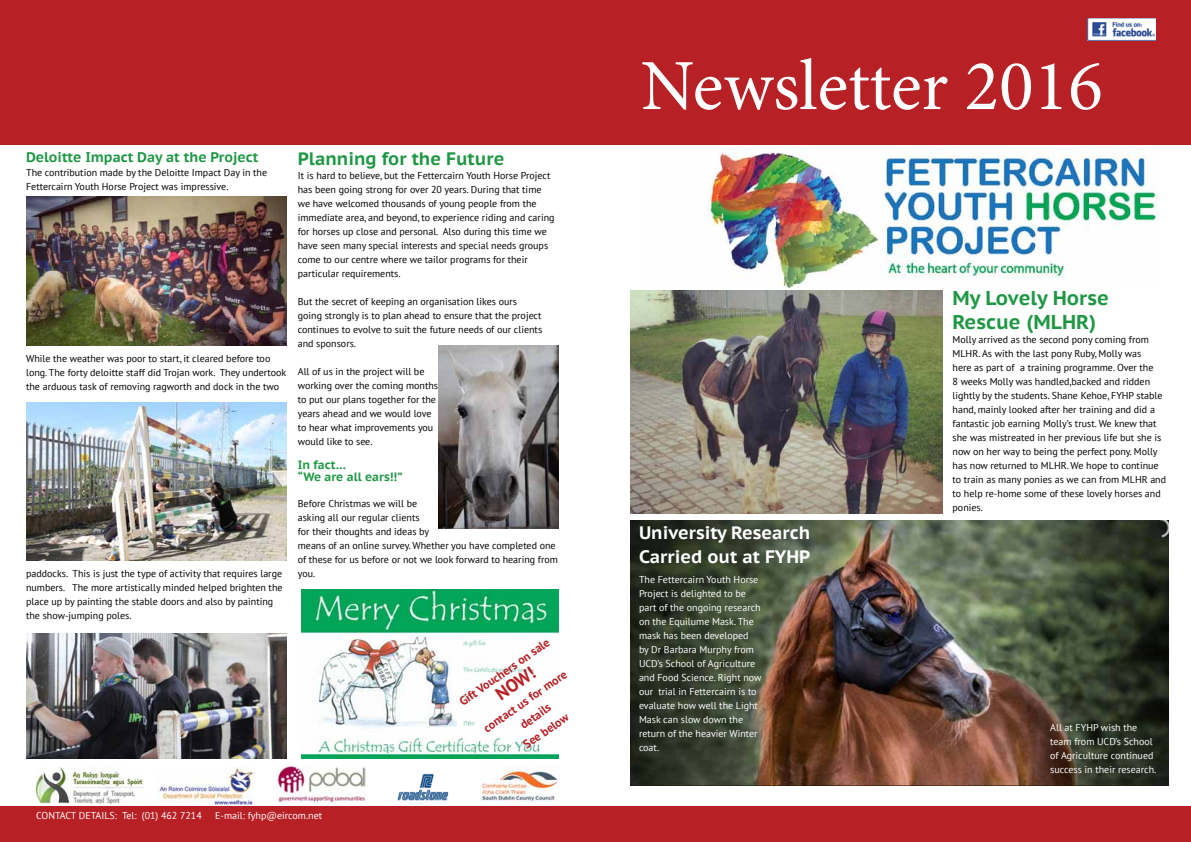
<style>
.page{position:relative;width:1191px;height:842px;background:#fff}
.page>*{position:absolute;margin:0;border:0;box-sizing:border-box;transform-origin:0 0}
.t1{font:72px "Minion Pro";color:#fff}
.t2{font:700 20px/24px "PT Sans Caption";color:#1f9744}
.t3{font:700 18px/24px "PT Sans Caption";color:#fff}
.t4{font:700 18px "PT Sans Caption";color:#1f9744}
.t5{font:700 18px "PT Sans";color:#b72025}
.t6{font:700 14px "PT Sans Caption";color:#1f9744}
.t7{font:700 12px/18px "PT Sans";color:#b72025;text-align:center}
.t8{font:700 12px/12px "PT Sans Caption";color:#1f9744}
.t9{font:10px/14px "PT Sans";color:#000}
.t10{font:10px/14px "PT Sans";color:#fff}
</style>
<div class="page">
<div style="left:0;top:0;width:1191px;height:145px;background:#b72025"></div>
<img style="left:708px;top:151px;width:449px;height:136px">
<div style="left:0;top:806px;width:1191px;height:36px;background:#b72025"></div>
<img style="left:1087px;top:18px;width:68px;height:23px">
<img style="left:36px;top:768px;width:108px;height:36px">
<img style="left:159px;top:768px;width:95px;height:36px">
<img style="left:277px;top:766px;width:88px;height:35px">
<img style="left:397px;top:773px;width:52px;height:28px">
<img style="left:481px;top:766px;width:78px;height:35px">
<img style="left:438px;top:346px;width:120px;height:182px">
<img style="left:26px;top:197px;width:260px;height:149px">
<img style="left:630px;top:290px;width:312px;height:224px">
<img style="left:301px;top:589px;width:257px;height:170px">
<img style="left:630px;top:520px;width:538px;height:265px">
<img style="left:26px;top:402px;width:260px;height:159px">
<img style="left:26px;top:633px;width:260px;height:126px">
<h3 class="t6" style="left:26px;top:148px;width:234px">Deloitte Impact Day at the Project</h3>
<p class="t9" style="left:26px;top:165px;width:242px">The contribution made by the Deloitte Impact Day in the<br>Fettercairn Youth Horse Project was impressive.</p>
<p class="t9" style="left:26px;top:351px;width:262px">While the weather was poor to start, it cleared before too long. The forty deloitte staff did Trojan work. They undertook the arduous task of removing ragworth and dock in the two</p>
<p class="t9" style="left:26px;top:566px;width:258px">paddocks. This is just the type of activity that requires large numbers. The more artistically minded helped brighten the place up by painting the stable doors and also by painting the show-jumping poles.</p>
<h3 class="t4" style="left:298px;top:147px;width:208px">Planning for the Future</h3>
<p class="t9" style="left:298px;top:168px;width:258px">It is hard to believe, but the Fettercairn Youth Horse Project has been going strong for over 20 years. During that time we have welcomed thousands of young people from the immediate area, and beyond, to experience riding and caring for horses up close and personal. Also during this time we have seen many special interests and special needs groups come to our centre where we tailor programs for their particular requirements.</p>
<p class="t9" style="left:298px;top:294px;width:246px">But the secret of keeping an organisation likes ours going strongly is to plan ahead to ensure that the project continues to evolve to suit the future needs of our clients and sponsors.</p>
<p class="t9" style="left:298px;top:364px;width:142px">All of us in the project will be working over the coming months to put our plans together for the years ahead and we would love to hear what improvements you would like to see.</p>
<p class="t8" style="left:298px;top:458px;width:106px">In fact…<br>“We are all ears!!”</p>
<p class="t9" style="left:298px;top:496px;width:262px">Before Christmas we will be<br>asking all our regular clients<br>for their thoughts and ideas by<br>means of an online survey. Whether you have completed one of these for us before or not we look forward to hearing from you.</p>
<p class="t7" style="left:455px;top:695px;width:109px;rotate:-35deg">Gift Vouchers on sale</p>
<h3 class="t5" style="left:490px;top:686px;width:46px;rotate:-35deg">NOW!</h3>
<p class="t7" style="left:479px;top:722px;width:100px;rotate:-35deg">contact us for more details<br>See below</p>
<p class="t10" style="left:36px;top:808px;width:167px">CONTACT DETAILS: Tel: (01) 462 7214</p>
<p class="t10" style="left:215px;top:808px;width:108px">E-mail: fyhp@eircom.net</p>
<h1 class="t1" style="left:641px;top:38px;width:463px">Newsletter 2016</h1>
<h3 class="t3" style="left:639px;top:520px;width:173px">University Research<br>Carried out at FYHP</h3>
<p class="t10" style="left:639px;top:572px;width:124px">The Fettercairn Youth Horse<br>Project is delighted to be part of the ongoing research on the Equilume Mask. The mask has been developed<br>by Dr Barbara Murphy from<br>UCD’s School of Agriculture and Food Science. Right now our trial in Fettercairn is to evaluate how well the Light<br>Mask can slow down the return of the heavier Winter coat.</p>
<h2 class="t2" style="left:952px;top:286px;width:158px">My Lovely Horse<br>Rescue (MLHR)</h2>
<p class="t9" style="left:952px;top:333px;width:215px">Molly arrived as the second pony coming from MLHR. As with the last pony Ruby, Molly was<br>here as part of a training programme. Over the<br>8 weeks Molly was handled,backed and ridden lightly by the students. Shane Kehoe, FYHP stable hand, mainly looked after her training and did a fantastic job earning Molly’s trust. We knew that she was mistreated in her previous life but she is now on her way to being the perfect pony. Molly has now returned to MLHR. We hope to continue to train as many ponies as we can from MLHR and to help re-home some of these lovely horses and ponies.</p>
<p class="t10" style="left:1050px;top:721px;width:108px">All at FYHP wish the team from UCD’s School of Agriculture continued success in their research.</p>
</div>
